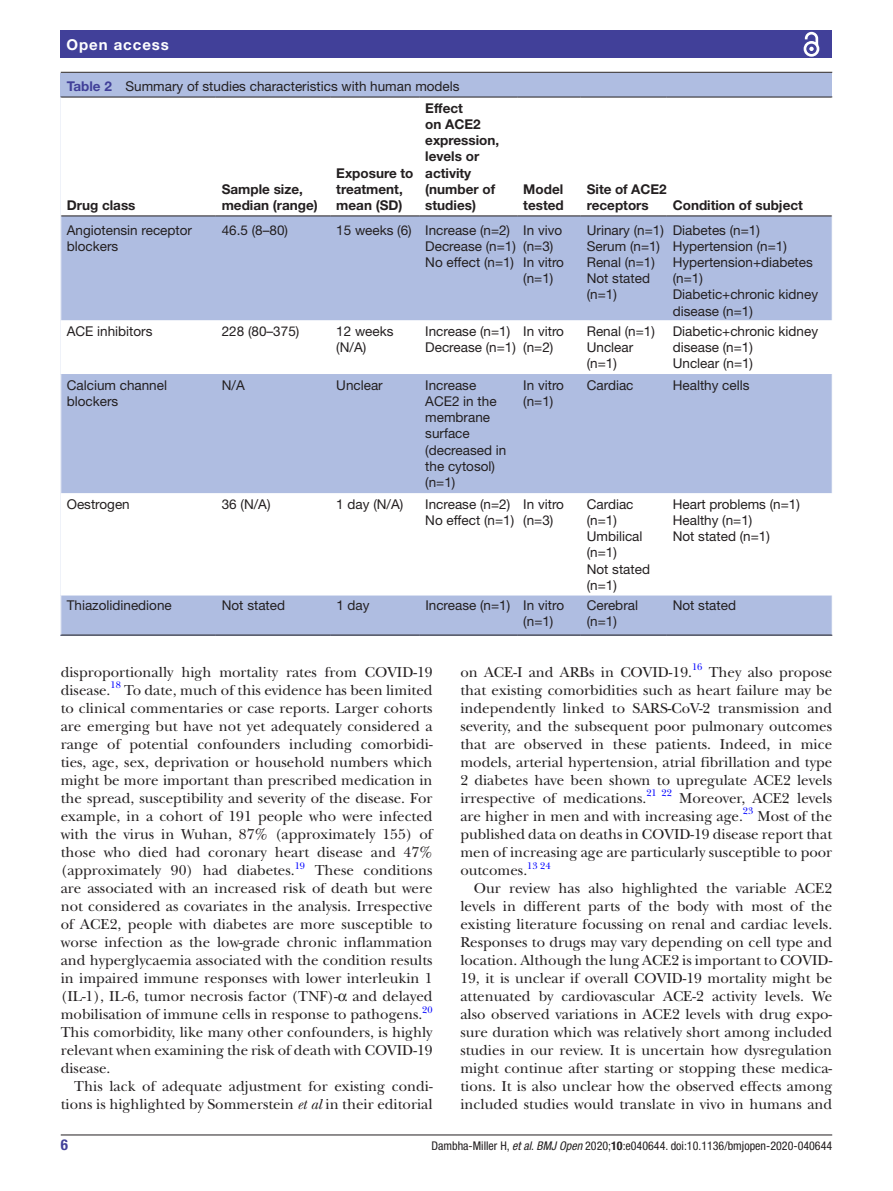
<style>
.page{position:relative;width:893px;height:1191px;background:#fff}
.page>*{position:absolute;margin:0;border:0;box-sizing:border-box;transform-origin:0 0}
.t1{font:15px/18px "New Baskerville";color:#231f20;text-align:justify}
.t2{font:700 15px "Helvetica Neue LT Std";letter-spacing:.065em;color:#fff}
.t3{font:700 condensed 15px "Helvetica Neue LT Std";color:#414099}
.t4{font:13.5px/16.2px "Helvetica Neue LT Std";color:#231f20}
.t5{font:700 13.5px/16.2px "Helvetica Neue LT Std";color:#231f20}
.t6{font:condensed 12px "Helvetica Neue LT Std";color:#231f20}
.t7{font:9.9px "New Baskerville";color:#00f}
.s1{font-weight:700;color:#414099}
.s2{font-style:italic}
.s3{font-weight:700}
</style>
<div class="page">
<hr style="left:61px;top:1134px;width:771px;height:1px;background:#231f20">
<div style="left:61px;top:31px;width:771px;height:27px;background:#414099"></div>
<svg style="left:803px;top:31px;width:17px;height:26px"></svg>
<div style="left:61px;top:73px;width:771px;height:562px;background:#afbde1"></div>
<hr style="left:61px;top:72px;width:771px;height:1px;background:#231f20">
<div style="left:61px;top:98px;width:771px;height:117px;background:#fff"></div>
<svg style="left:61px;top:216px;width:771px;height:418px"></svg>
<hr style="left:61px;top:97px;width:155px;height:1px;background:#231f20">
<hr style="left:61px;top:215px;width:155px;height:1px;background:#231f20">
<hr style="left:216px;top:97px;width:114px;height:1px;background:#231f20">
<hr style="left:216px;top:215px;width:114px;height:1px;background:#231f20">
<hr style="left:330px;top:97px;width:89px;height:1px;background:#231f20">
<hr style="left:330px;top:215px;width:89px;height:1px;background:#231f20">
<hr style="left:419px;top:97px;width:98px;height:1px;background:#231f20">
<hr style="left:419px;top:215px;width:98px;height:1px;background:#231f20">
<hr style="left:517px;top:97px;width:64px;height:1px;background:#231f20">
<hr style="left:517px;top:215px;width:64px;height:1px;background:#231f20">
<hr style="left:581px;top:97px;width:86px;height:1px;background:#231f20">
<hr style="left:581px;top:215px;width:86px;height:1px;background:#231f20">
<hr style="left:667px;top:97px;width:165px;height:1px;background:#231f20">
<hr style="left:667px;top:215px;width:165px;height:1px;background:#231f20">
<hr style="left:61px;top:634px;width:155px;height:1px;background:#231f20">
<hr style="left:216px;top:634px;width:114px;height:1px;background:#231f20">
<hr style="left:330px;top:634px;width:89px;height:1px;background:#231f20">
<hr style="left:419px;top:634px;width:98px;height:1px;background:#231f20">
<hr style="left:517px;top:634px;width:64px;height:1px;background:#231f20">
<hr style="left:581px;top:634px;width:86px;height:1px;background:#231f20">
<hr style="left:667px;top:634px;width:165px;height:1px;background:#231f20">
<p class="t2" style="left:66px;top:35px;width:104px">Open access</p>
<p class="t4" style="left:67px;top:78px;width:394px"><span class="s1">Table 2</span> Summary of studies characteristics with human models</p>
<p class="t5" style="left:67px;top:197px;width:70px">Drug class</p>
<p class="t5" style="left:222px;top:180px;width:98px">Sample size, median (range)</p>
<p class="t5" style="left:336px;top:164px;width:79px">Exposure to treatment, mean (SD)</p>
<p class="t5" style="left:425px;top:99px;width:75px">Effect<br>on ACE2 expression, levels or activity (number of studies)</p>
<p class="t5" style="left:523px;top:180px;width:42px">Model tested</p>
<p class="t5" style="left:587px;top:180px;width:81px">Site of ACE2 receptors</p>
<p class="t5" style="left:673px;top:197px;width:132px">Condition of subject</p>
<p class="t4" style="left:67px;top:221px;width:127px">Angiotensin receptor blockers</p>
<p class="t4" style="left:222px;top:221px;width:68px">46.5 (8–80)</p>
<p class="t4" style="left:425px;top:221px;width:92px;text-indent:-89px">15 weeks (6) Increase (n=2)<br>Decrease (n=1)<br>No effect (n=1)</p>
<p class="t4" style="left:523px;top:221px;width:42px">In vivo (n=3)<br>In vitro (n=1)</p>
<p class="t4" style="left:587px;top:221px;width:79px">Urinary (n=1)<br>Serum (n=1)<br>Renal (n=1)<br>Not stated (n=1)</p>
<p class="t4" style="left:673px;top:221px;width:147px">Diabetes (n=1)<br>Hypertension (n=1)<br>Hypertension+diabetes (n=1)<br>Diabetic+chronic kidney disease (n=1)</p>
<p class="t4" style="left:67px;top:323px;width:87px">ACE inhibitors</p>
<p class="t4" style="left:222px;top:323px;width:79px">228 (80–375)</p>
<p class="t4" style="left:336px;top:323px;width:59px">12 weeks (N/A)</p>
<p class="t4" style="left:425px;top:323px;width:92px">Increase (n=1)<br>Decrease (n=1)</p>
<p class="t4" style="left:523px;top:323px;width:42px">In vitro (n=2)</p>
<p class="t4" style="left:587px;top:323px;width:70px">Renal (n=1)<br>Unclear (n=1)</p>
<p class="t4" style="left:673px;top:323px;width:147px">Diabetic+chronic kidney disease (n=1)<br>Unclear (n=1)</p>
<p class="t4" style="left:67px;top:377px;width:102px">Calcium channel blockers</p>
<p class="t4" style="left:222px;top:377px;width:24px">N/A</p>
<p class="t4" style="left:336px;top:377px;width:48px">Unclear</p>
<p class="t4" style="left:425px;top:377px;width:83px">Increase<br>ACE2 in the membrane surface (decreased in the cytosol) (n=1)</p>
<p class="t4" style="left:523px;top:377px;width:42px">In vitro (n=1)</p>
<p class="t4" style="left:587px;top:377px;width:48px">Cardiac</p>
<p class="t4" style="left:673px;top:377px;width:78px">Healthy cells</p>
<p class="t4" style="left:67px;top:495px;width:65px">Oestrogen</p>
<p class="t4" style="left:222px;top:495px;width:50px">36 (N/A)</p>
<p class="t4" style="left:336px;top:495px;width:69px">1 day (N/A)</p>
<p class="t4" style="left:425px;top:495px;width:90px">Increase (n=2)<br>No effect (n=1)</p>
<p class="t4" style="left:523px;top:495px;width:42px">In vitro (n=3)</p>
<p class="t4" style="left:587px;top:495px;width:65px">Cardiac (n=1)<br>Umbilical (n=1)<br>Not stated (n=1)</p>
<p class="t4" style="left:673px;top:495px;width:129px">Heart problems (n=1)<br>Healthy (n=1)<br>Not stated (n=1)</p>
<p class="t4" style="left:67px;top:597px;width:106px">Thiazolidinedione</p>
<p class="t4" style="left:222px;top:597px;width:65px">Not stated</p>
<p class="t4" style="left:336px;top:597px;width:35px">1 day</p>
<p class="t4" style="left:523px;top:597px;width:42px;text-indent:-98px">Increase (n=1) In vitro (n=1)</p>
<p class="t4" style="left:587px;top:597px;width:53px">Cerebral (n=1)</p>
<p class="t4" style="left:673px;top:597px;width:65px">Not stated</p>
<p class="t1" style="left:61px;top:663px;width:373px">disproportionally high mortality rates from COVID-19 disease.</p>
<p class="t7" style="left:111px;top:679px;width:12px">18</p>
<p class="t1" style="left:61px;top:681px;width:373px;text-indent:64px">To date, much of this evidence has been limited to clinical commentaries or case reports. Larger cohorts are emerging but have not yet adequately considered a range of potential confounders including comorbidi&shy;ties, age, sex, deprivation or household numbers which might be more important than prescribed medication in the spread, susceptibility and severity of the disease. For example, in a cohort of 191 people who were infected with the virus in Wuhan, 87% (approximately 155) of those who died had coronary heart disease and 47% (approximately 90) had diabetes.<sup>19</sup></p>
<p class="t1" style="left:61px;top:861px;width:373px;text-indent:254px">These conditions are associated with an increased risk of death but were not considered as covariates in the analysis. Irrespective of ACE2, people with diabetes are more susceptible to worse infection as the low-grade chronic inflammation and hyperglycaemia associated with the condition results in impaired immune responses with lower interleukin 1 (IL-1), IL-6, tumor necrosis factor (TNF)- and delayed mobilisation of immune cells in response to pathogens.<sup>20<br></sup>This comorbidity, like many other confounders, is highly relevant when examining the risk of death with COVID-19 disease.</p>
<p class="t1" style="left:61px;top:1077px;width:373px;text-align:right">This lack of adequate adjustment for existing condi&shy;tions is highlighted by Sommerstein <span class="s2">et al</span> in their editorial</p>
<p class="t1" style="left:460px;top:663px;width:233px">on ACE-I and ARBs in COVID-19.</p>
<p class="t7" style="left:692px;top:661px;width:12px">16</p>
<p class="t1" style="left:460px;top:663px;width:373px;text-indent:248px">They also propose that existing comorbidities such as heart failure may be independently linked to SARS-CoV-2 transmission and severity, and the subsequent poor pulmonary outcomes that are observed in these patients. Indeed, in mice models, arterial hypertension, atrial fibrillation and type 2 diabetes have been shown to upregulate ACE2 levels irrespective of medications.</p>
<p class="t7" style="left:646px;top:787px;width:27px">21 22</p>
<p class="t1" style="left:460px;top:789px;width:373px;text-indent:219px">Moreover, ACE2 levels are higher in men and with increasing age.</p>
<p class="t7" style="left:743px;top:805px;width:12px">23</p>
<p class="t1" style="left:460px;top:807px;width:373px;text-indent:297px">Most of the published data on deaths in COVID-19 disease report that men of increasing age are particularly susceptible to poor outcomes.<sup>13</sup> <sup>24</sup></p>
<p class="t1" style="left:460px;top:879px;width:373px;text-indent:14px">Our review has also highlighted the variable ACE2 levels in different parts of the body with most of the existing literature focussing on renal and cardiac levels.<br>Responses to drugs may vary depending on cell type and location. Although the lung ACE2 is important to COVID-19, it is unclear if overall COVID-19 mortality might be attenuated by cardiovascular ACE-2 activity levels. We also observed variations in ACE2 levels with drug expo&shy;sure duration which was relatively short among included studies in our review. It is uncertain how dysregulation might continue after starting or stopping these medica&shy;tions. It is also unclear how the observed effects among included studies would translate in vivo in humans and</p>
<p class="t3" style="left:61px;top:1135px;width:9px">6</p>
<p class="t6" style="left:431px;top:1138px;width:402px">Dambha-Miller H, <span class="s2">et al</span>. <span class="s2">BMJ Open</span> 2020;<span class="s3">10</span>:e040644. doi:10.1136/bmjopen-2020-040644</p>
</div>
